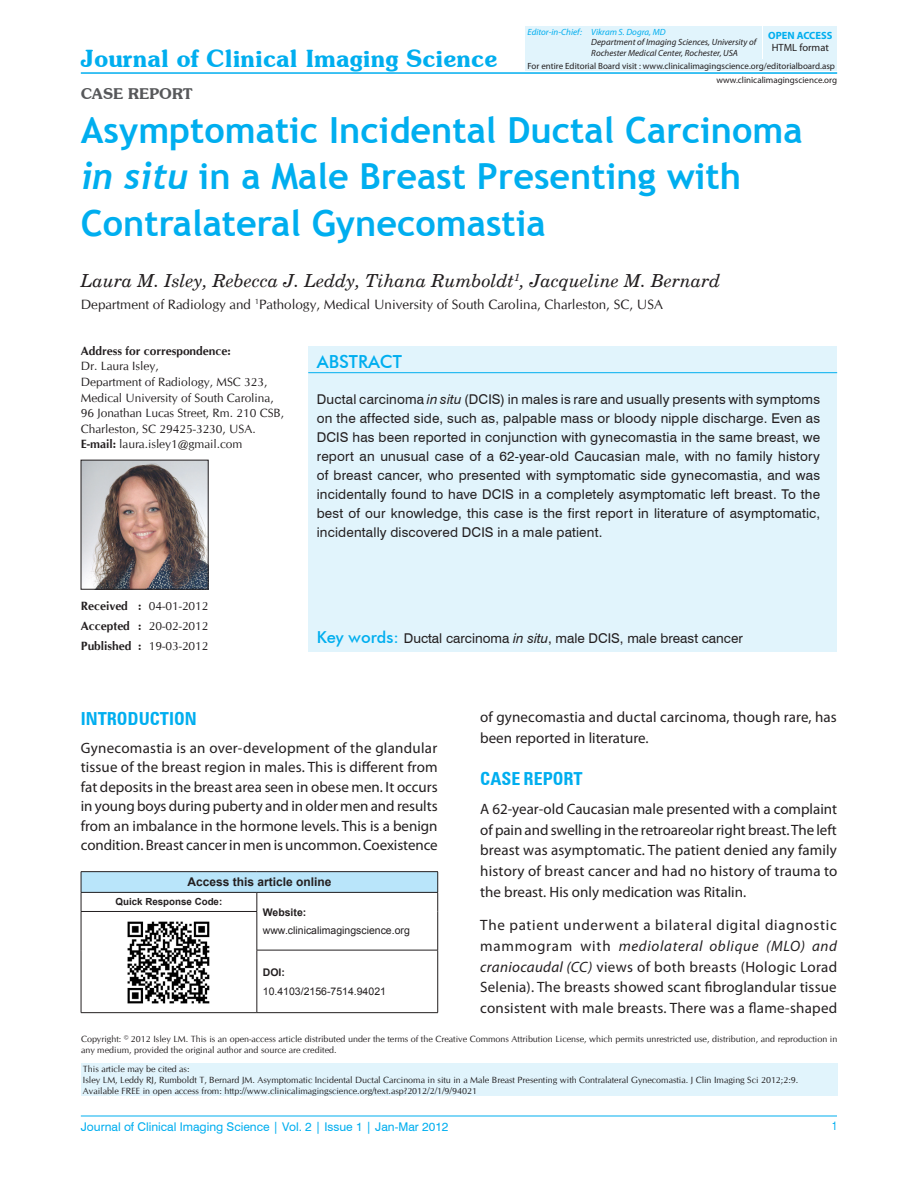
<style>
.page{position:relative;width:918px;height:1188px;background:#fff}
.page>*{position:absolute;margin:0;border:0;box-sizing:border-box;transform-origin:0 0}
.t1{font:700 36px/46.5px "Trebuchet MS";color:#00aeef}
.t2{font:600 24px "Souvenir IT Cby BT";color:#00aeef}
.t3{font:italic 18px "New Century Schlbk";color:#231f20}
.t4{font:700 condensed 18px "Zurich BT";color:#00aeef}
.t5{font:500 18px "Futura BT";color:#00aeef}
.t6{font:15px/20.7px "Myriad Pro";letter-spacing:.005em;color:#231f20;text-align:justify}
.t7{font:600 15px "Souvenir IT Cby BT";color:#57585a}
.t8{font:13.5px/18.9px "Swiss 721 BT";letter-spacing:.01em;color:#231f20;text-align:justify}
.t9{font:13.5px "CG Omega";color:#231f20}
.t10{font:12px/15.6px "CG Omega";color:#231f20}
.t11{font:12px "Swiss 721 BT";color:#00aeef}
.t12{font:700 12px "CG Omega";color:#231f20}
.t13{font:700 12px "Arial";color:#231f20}
.t14{font:condensed 12px "Helvetica";color:#00aeef}
.t15{font:10.5px "Arial";color:#231f20}
.t16{font:700 10.5px "Arial";color:#231f20}
.t17{font:700 10.5px "Myriad Pro";color:#00aeef}
.t18{font:10.5px "Myriad Pro";color:#231f20}
.t19{font:700 9.75px "Arial";color:#231f20}
.t20{font:9px/10.8px "CG Omega";color:#231f20}
.t21{font:9px "Myriad Pro";color:#231f20}
.t22{font:italic 9px/10.8px "Myriad Pro";color:#231f20}
.t23{font:italic 9px "Myriad Pro";color:#00aeef}
.s1{font-family:"Trebuchet";font-style:italic}
.s2{font-weight:700}
.s3{font-style:italic}
.s4{font-family:"Futura BT";font-weight:500;font-size:16.5px;color:#00aeef}
</style>
<div class="page">
<hr style="left:81px;top:1116px;width:756px;height:1px;background:#00aeef">
<hr style="left:81px;top:72px;width:756px;height:2px;background:#00aeef">
<div style="left:308px;top:346px;width:529px;height:305px;background:#e1f4fc"></div>
<hr style="left:308px;top:372px;width:529px;height:1px;background:#00aeef">
<div style="left:525px;top:60px;width:312px;height:11px;background:#e1f4fc"></div>
<div style="left:525px;top:26px;width:237px;height:32px;background:#e1f4fc"></div>
<div style="left:764px;top:26px;width:73px;height:32px;background:#e1f4fc"></div>
<div style="left:81px;top:872px;width:357px;height:20px;background:#b9e5fa"></div>
<hr style="left:81px;top:871px;width:176px;height:1px;background:#231f20">
<hr style="left:257px;top:871px;width:181px;height:1px;background:#231f20">
<hr style="left:81px;top:892px;width:176px;height:1px;background:#231f20">
<svg style="left:81px;top:872px;width:1px;height:39px"></svg>
<hr style="left:257px;top:892px;width:181px;height:1px;background:#231f20">
<svg style="left:437px;top:872px;width:1px;height:39px"></svg>
<hr style="left:437px;top:911px;width:1px;height:39px;background:#231f20">
<hr style="left:81px;top:911px;width:176px;height:1px;background:#231f20">
<hr style="left:81px;top:912px;width:1px;height:38px;background:#231f20">
<hr style="left:81px;top:950px;width:1px;height:62px;background:#231f20">
<hr style="left:81px;top:1012px;width:176px;height:1px;background:#231f20">
<hr style="left:257px;top:950px;width:181px;height:1px;background:#231f20">
<hr style="left:437px;top:950px;width:1px;height:62px;background:#231f20">
<hr style="left:257px;top:1012px;width:181px;height:1px;background:#231f20">
<svg style="left:257px;top:893px;width:1px;height:18px"></svg>
<hr style="left:257px;top:912px;width:1px;height:38px;background:#231f20">
<hr style="left:257px;top:950px;width:1px;height:62px;background:#231f20">
<img style="left:127px;top:921px;width:83px;height:83px">
<div style="left:81px;top:1064px;width:756px;height:32px;background:#e1f4fc"></div>
<img style="left:83px;top:462px;width:123px;height:125px">
<h2 class="t2" style="left:81px;top:44px;width:418px">Journal of Clinical Imaging Science</h2>
<p class="t7" style="left:81px;top:84px;width:113px">CASE REPORT</p>
<p class="t23" style="left:528px;top:26px;width:140px">Editor-in-Chief: Vikram S. Dogra, MD</p>
<p class="t22" style="left:591px;top:37px;width:167px">Department of Imaging Sciences, University of<br>Rochester Medical Center, Rochester, USA</p>
<p class="t17" style="left:768px;top:28px;width:66px">OPEN ACCESS</p>
<p class="t18" style="left:772px;top:41px;width:59px">HTML format</p>
<p class="t21" style="left:528px;top:60px;width:309px">For entire Editorial Board visit : www.clinicalimagingscience.org/editorialboard.asp</p>
<p class="t21" style="left:716px;top:74px;width:122px">www.clinicalimagingscience.org</p>
<h1 class="t1" style="left:81px;top:107px;width:723px">Asymptomatic Incidental Ductal Carcinoma <span class="s1">in situ</span> in a Male Breast Presenting with<br>Contralateral Gynecomastia</h1>
<p class="t3" style="left:81px;top:270px;width:641px">Laura M. Isley, Rebecca J. Leddy, Tihana Rumboldt<sup>1</sup>, Jacqueline M. Bernard</p>
<p class="t9" style="left:81px;top:296px;width:584px">Department of Radiology and <sup>1</sup>Pathology, Medical University of South Carolina, Charleston, SC, USA</p>
<p class="t12" style="left:81px;top:343px;width:151px">Address for correspondence:</p>
<p class="t10" style="left:81px;top:359px;width:205px">Dr. Laura Isley,<br>Department of Radiology, MSC 323,<br>Medical University of South Carolina,<br>96 Jonathan Lucas Street, Rm. 210 CSB,<br>Charleston, SC 29425-3230, USA.<br><span class="s2">E-mail:</span> laura.isley1@gmail.com</p>
<p class="t5" style="left:317px;top:351px;width:87px">Abstract</p>
<p class="t8" style="left:317px;top:390px;width:505px">Ductal carcinoma <span class="s3">in situ</span> (DCIS) in males is rare and usually presents with symptoms on the affected side, such as, palpable mass or bloody nipple discharge. Even as DCIS has been reported in conjunction with gynecomastia in the same breast, we report an unusual case of a 62-year-old Caucasian male, with no family history of breast cancer, who presented with symptomatic side gynecomastia, and was incidentally found to have DCIS in a completely asymptomatic left breast. To the best of our knowledge, this case is the first report in literature of asymptomatic, incidentally discovered DCIS in a male patient.</p>
<p class="t10" style="left:81px;top:596px;width:129px;line-height:19.8px;text-align:justify"><span class="s2">Received :</span> 04-01-2012<br><span class="s2">Accepted :</span> 20-02-2012<br><span class="s2">Published :</span> 19-03-2012</p>
<p class="t8" style="left:317px;top:628px;width:428px"><span class="s4">Key words:</span> Ductal carcinoma <span class="s3">in situ</span>, male DCIS, male breast cancer</p>
<p class="t6" style="left:480px;top:707px;width:358px">of gynecomastia and ductal carcinoma, though rare, has been reported in literature.</p>
<p class="t4" style="left:480px;top:767px;width:104px">CASE REPORT</p>
<p class="t6" style="left:480px;top:798px;width:359px">A 62-year-old Caucasian male presented with a complaint of pain and swelling in the retroareolar right breast. The left breast was asymptomatic. The patient denied any family history of breast cancer and had no history of trauma to the breast. His only medication was Ritalin.</p>
<p class="t6" style="left:480px;top:915px;width:359px">The patient underwent a bilateral digital diagnostic mammogram with <span class="s3">mediolateral oblique (MLO) and craniocaudal (CC)</span> views of both breasts (Hologic Lorad Selenia). The breasts showed scant fibroglandular tissue consistent with male breasts. There was a flame-shaped</p>
<p class="t20" style="left:81px;top:1034px;width:758px">Copyright: © 2012 Isley LM. This is an open-access article distributed under the terms of the Creative Commons Attribution License, which permits unrestricted use, distribution, and reproduction in any medium, provided the original author and source are credited.</p>
<p class="t20" style="left:83px;top:1064px;width:717px">This article may be cited as:<br>Isley LM, Leddy RJ, Rumboldt T, Bernard JM. Asymptomatic Incidental Ductal Carcinoma in situ in a Male Breast Presenting with Contralateral Gynecomastia. J Clin Imaging Sci 2012;2:9.<br>Available FREE in open access from: http://www.clinicalimagingscience.org/text.asp?2012/2/1/9/94021</p>
<p class="t4" style="left:81px;top:707px;width:117px">INTRODUCTION</p>
<p class="t6" style="left:81px;top:738px;width:359px;line-height:19.5px">Gynecomastia is an over-development of the glandular tissue of the breast region in males. This is different from fat deposits in the breast area seen in obese men. It occurs in young boys during puberty and in older men and results from an imbalance in the hormone levels. This is a benign condition. Breast cancer in men is uncommon. Coexistence</p>
<p class="t13" style="left:187px;top:874px;width:146px">Access this article online</p>
<p class="t19" style="left:116px;top:896px;width:108px">Quick Response Code:</p>
<p class="t16" style="left:263px;top:905px;width:45px">Website:</p>
<p class="t15" style="left:263px;top:924px;width:149px">www.clinicalimagingscience.org</p>
<p class="t16" style="left:263px;top:965px;width:24px">DOI:</p>
<p class="t15" style="left:263px;top:984px;width:125px">10.4103/2156-7514.94021</p>
<p class="t11" style="left:81px;top:1119px;width:369px">Journal of Clinical Imaging Science | Vol. 2 | Issue 1 | Jan-Mar 2012</p>
<p class="t14" style="left:832px;top:1119px;width:7px">1</p>
</div>
